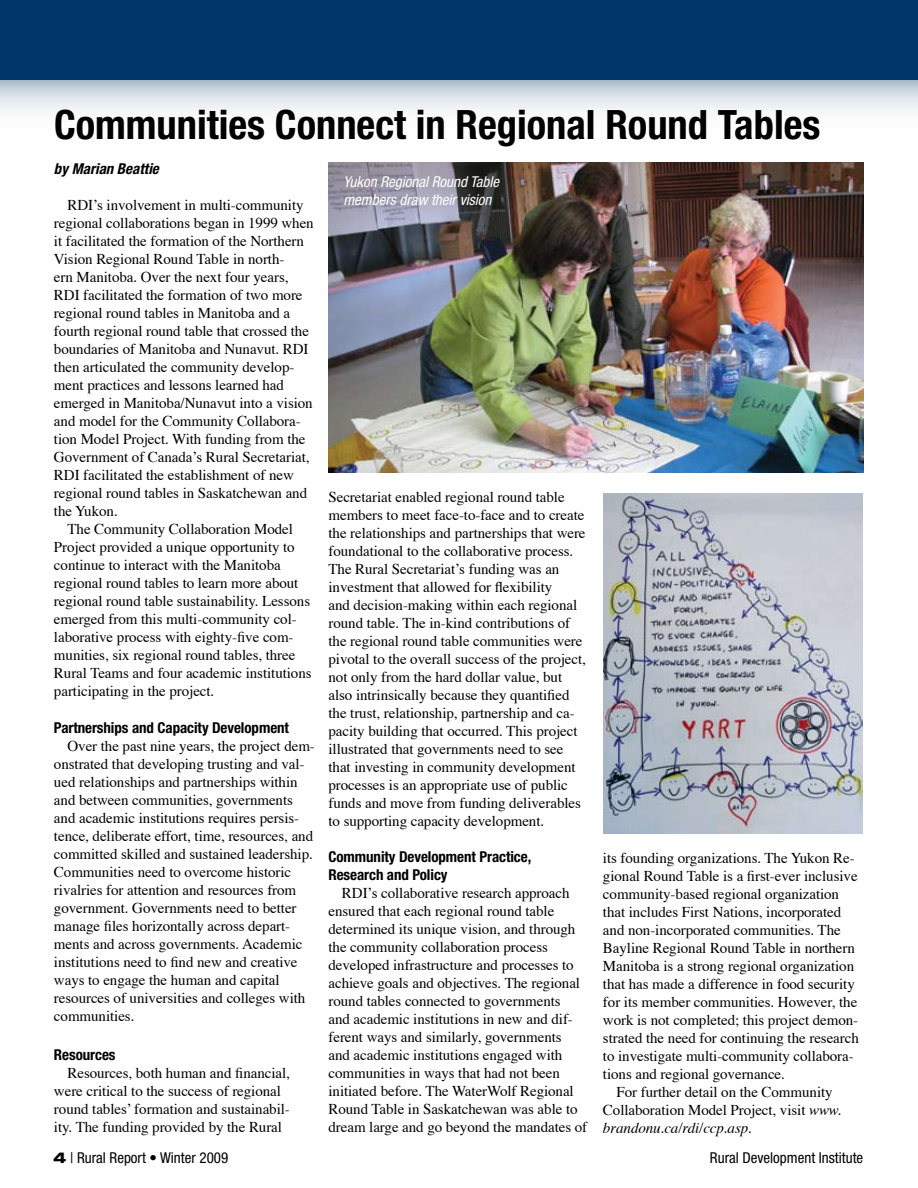
<style>
.page{position:relative;width:918px;height:1188px;background:#fff}
.page>*{position:absolute;margin:0;border:0;box-sizing:border-box;transform-origin:0 0}
.t1{font:700 condensed 40.5px "Helvetica Neue";color:#000}
.t2{font:15px/18px "Times";letter-spacing:-.005em;color:#000}
.t3{font:700 condensed 15px/18px "Helvetica Neue";letter-spacing:-.005em;color:#000}
.t4{font:condensed 15px "Helvetica Neue";color:#000}
.t5{font:italic condensed 15px/18px "Helvetica Neue";color:#fff}
.t6{font:italic 15px "Times";letter-spacing:-.005em;color:#000}
.t7{font:italic 700 condensed 15px "Helvetica Neue";color:#000}
.s1{font-style:italic}
.s2{font-weight:800;font-stretch:expanded}
</style>
<div class="page">
<svg style="left:0;top:80px;width:918px;height:91px"></svg>
<div style="left:0;top:0;width:918px;height:80px;background:#003768"></div>
<img style="left:328px;top:162px;width:535px;height:310px">
<img style="left:603px;top:494px;width:260px;height:339px">
<h1 class="t1" style="left:54px;top:101px;width:768px">Communities Connect in Regional Round Tables</h1>
<p class="t5" style="left:344px;top:173px;width:157px">Yukon Regional Round Table members draw their vision</p>
<p class="t7" style="left:54px;top:159px;width:106px">by Marian Beattie</p>
<p class="t2" style="left:54px;top:194px;width:261px;text-indent:14px">RDI’s involvement in multi-community regional collaborations began in 1999 when it facilitated the formation of the Northern Vision Regional Round Table in north-<br>ern Manitoba. Over the next four years, RDI facilitated the formation of two more regional round tables in Manitoba and a fourth regional round table that crossed the boundaries of Manitoba and Nunavut. RDI then articulated the community develop&shy;ment practices and lessons learned had emerged in Manitoba/Nunavut into a vision and model for the Community Collabora&shy;tion Model Project. With funding from the Government of Canada’s Rural Secretariat, RDI facilitated the establishment of new regional round tables in Saskatchewan and the Yukon.</p>
<p class="t2" style="left:54px;top:518px;width:259px;text-indent:14px">The Community Collaboration Model Project provided a unique opportunity to continue to interact with the Manitoba regional round tables to learn more about regional round table sustainability. Lessons emerged from this multi-community col&shy;laborative process with eighty-five com&shy;munities, six regional round tables, three Rural Teams and four academic institutions participating in the project.</p>
<p class="t3" style="left:54px;top:719px;width:237px">Partnerships and Capacity Development</p>
<p class="t2" style="left:54px;top:736px;width:262px;text-indent:14px">Over the past nine years, the project dem&shy;onstrated that developing trusting and val&shy;ued relationships and partnerships within and between communities, governments and academic institutions requires persis&shy;tence, deliberate effort, time, resources, and committed skilled and sustained leadership.<br>Communities need to overcome historic rivalries for attention and resources from government. Governments need to better manage files horizontally across depart&shy;ments and across governments. Academic institutions need to find new and creative ways to engage the human and capital resources of universities and colleges with communities.</p>
<p class="t3" style="left:54px;top:1046px;width:63px">Resources</p>
<p class="t2" style="left:54px;top:1063px;width:237px;text-indent:14px">Resources, both human and financial, were critical to the success of regional round tables’ formation and sustainabil&shy;ity. The funding provided by the Rural</p>
<p class="t2" style="left:328px;top:486px;width:259px">Secretariat enabled regional round table members to meet face-to-face and to create the relationships and partnerships that were foundational to the collaborative process.<br>The Rural Secretariat’s funding was an investment that allowed for flexibility<br>and decision-making within each regional round table. The in-kind contributions of the regional round table communities were pivotal to the overall success of the project, not only from the hard dollar value, but also intrinsically because they quantified the trust, relationship, partnership and ca&shy;pacity building that occurred. This project illustrated that governments need to see that investing in community development processes is an appropriate use of public funds and move from funding deliverables to supporting capacity development.</p>
<p class="t3" style="left:328px;top:847px;width:204px">Community Development Practice,<br>Research and Policy</p>
<p class="t2" style="left:328px;top:882px;width:260px;text-indent:14px">RDI’s collaborative research approach ensured that each regional round table determined its unique vision, and through the community collaboration process developed infrastructure and processes to achieve goals and objectives. The regional round tables connected to governments<br>and academic institutions in new and dif&shy;ferent ways and similarly, governments<br>and academic institutions engaged with communities in ways that had not been initiated before. The WaterWolf Regional Round Table in Saskatchewan was able to dream large and go beyond the mandates of</p>
<p class="t2" style="left:603px;top:847px;width:253px">its founding organizations. The Yukon Re-</p>
<p class="t2" style="left:603px;top:865px;width:256px">gional Round Table is a first-ever inclusive</p>
<p class="t2" style="left:603px;top:883px;width:238px">community-based regional organization</p>
<p class="t2" style="left:603px;top:901px;width:240px">that includes First Nations, incorporated</p>
<p class="t2" style="left:603px;top:919px;width:239px">and non-incorporated communities. The</p>
<p class="t2" style="left:603px;top:937px;width:253px">Bayline Regional Round Table in northern</p>
<p class="t2" style="left:603px;top:955px;width:253px">Manitoba is a strong regional organization</p>
<p class="t2" style="left:603px;top:973px;width:253px">that has made a difference in food security</p>
<p class="t2" style="left:603px;top:991px;width:256px">for its member communities. However, the</p>
<p class="t2" style="left:603px;top:1009px;width:257px">work is not completed; this project demon-</p>
<p class="t2" style="left:603px;top:1027px;width:257px">strated the need for continuing the research</p>
<p class="t2" style="left:603px;top:1045px;width:252px">to investigate multi-community collabora-</p>
<p class="t2" style="left:603px;top:1063px;width:183px">tions and regional governance.</p>
<p class="t2" style="left:616px;top:1081px;width:218px">For further detail on the Community</p>
<p class="t2" style="left:603px;top:1099px;width:240px">Collaboration Model Project, visit <span class="s1">www.</span></p>
<p class="t6" style="left:603px;top:1114px;width:150px">brandonu.ca/rdi/ccp.asp.</p>
<p class="t4" style="left:53px;top:1149px;width:177px"><span class="s2">4</span> | Rural Report • Winter 2009</p>
<p class="t4" style="left:710px;top:1149px;width:155px">Rural Development Institute</p>
</div>
